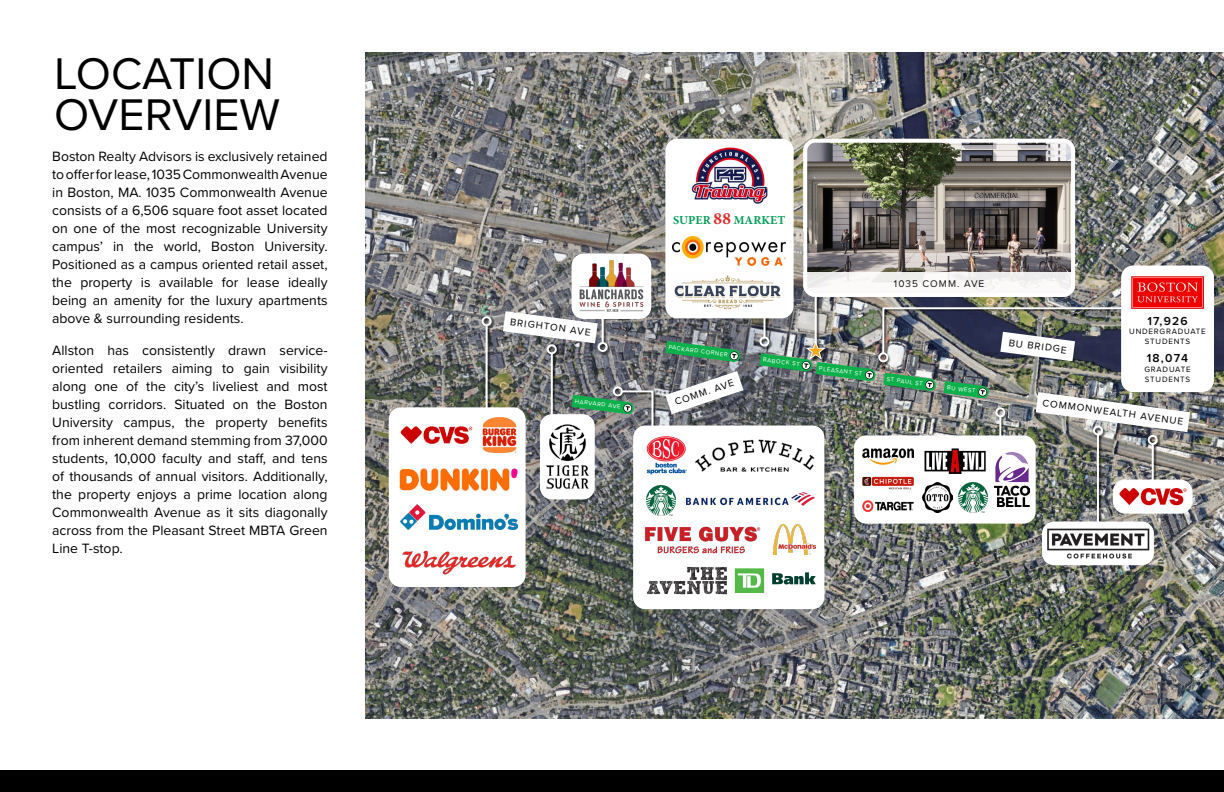
<style>
.page{position:relative;width:1224px;height:792px;background:#fff}
.page>*{position:absolute;margin:0;border:0;box-sizing:border-box;transform-origin:0 0}
.t1{font:46px/41px "Proxima Nova";color:#000}
.t2{font:14px/18px "Proxima Nova";color:#000;text-align:justify}
.t3{font:700 12.2px "Minion Pro";letter-spacing:.01em;color:#009d57}
.t4{font:600 12px "Proxima Nova";letter-spacing:.1em;color:#000}
.t5{font:10px "Proxima Nova";letter-spacing:.1em;color:#000}
.t6{font:8px/9.6px "Proxima Nova";letter-spacing:.1em;color:#000;text-align:center}
.t7{font:6px "Proxima Nova";color:#fff}
.s1{font-size:17.1px;color:#e12726}
</style>
<div class="page">
<img style="left:365px;top:52px;width:859px;height:666px">
<div style="left:0;top:770px;width:1224px;height:22px;background:#000"></div>
<div style="left:1148px;top:435px;width:13px;height:59px;background:#000;opacity:.75"></div>
<hr style="left:1152px;top:444px;width:2px;height:46px;background:#fff">
<div style="left:1148px;top:435px;width:10px;height:10px;border:2px solid #fff;border-radius:50%"></div>
<div style="left:995px;top:407px;width:14px;height:59px;background:#000;opacity:.75"></div>
<hr style="left:999px;top:416px;width:2px;height:46px;background:#fff">
<div style="left:613px;top:386px;width:44px;height:75px;background:#000;opacity:.75"></div>
<div style="left:613px;top:386px;width:10px;height:10px;border:2px solid #fff;border-radius:50%"></div>
<div style="left:598px;top:297px;width:13px;height:59px;background:#000;opacity:.75"></div>
<hr style="left:602px;top:297px;width:2px;height:46px;background:#fff">
<div style="left:598px;top:342px;width:10px;height:10px;border:2px solid #fff;border-radius:50%"></div>
<div style="left:547px;top:344px;width:13px;height:117px;background:#000;opacity:.75"></div>
<hr style="left:551px;top:353px;width:2px;height:104px;background:#fff">
<div style="left:547px;top:344px;width:10px;height:10px;border:2px solid #fff;border-radius:50%"></div>
<div style="left:481px;top:316px;width:14px;height:117px;background:#000;opacity:.75"></div>
<hr style="left:486px;top:325px;width:2px;height:104px;background:#fff">
<div style="left:482px;top:316px;width:10px;height:10px;border:2px solid #fff;border-radius:50%"></div>
<div style="left:815px;top:285px;width:5px;height:70px;background:#000;opacity:.75"></div>
<hr style="left:815px;top:286px;width:2px;height:65px;background:#fff">
<div style="left:1093px;top:425px;width:14px;height:108px;background:#000;opacity:.75"></div>
<hr style="left:1097px;top:435px;width:2px;height:95px;background:#fff">
<div style="left:1093px;top:426px;width:10px;height:10px;border:2px solid #fff;border-radius:50%"></div>
<img style="left:1113px;top:480px;width:79px;height:33px">
<div style="left:1113px;top:480px;width:80px;height:34px;border:1px solid #fff;border-radius:12px"></div>
<div style="left:1042px;top:521px;width:112px;height:44px;background:#fff;border-radius:12px"></div>
<img style="left:1042px;top:526px;width:112px;height:37px">
<svg style="left:665px;top:371px;width:78px;height:43px"></svg>
<svg style="left:503px;top:311px;width:95px;height:32px"></svg>
<svg style="left:572px;top:389px;width:82px;height:70px"></svg>
<svg style="left:665px;top:341px;width:76px;height:21px"></svg>
<div style="left:665px;top:139px;width:129px;height:179px;background:#fff;border-radius:12px"></div>
<div style="left:854px;top:435px;width:182px;height:89px;background:#fff;border-radius:12px"></div>
<img style="left:863px;top:448px;width:51px;height:17px">
<img style="left:994px;top:453px;width:35px;height:53px">
<img style="left:863px;top:476px;width:51px;height:14px">
<img style="left:863px;top:500px;width:51px;height:12px">
<img style="left:924px;top:448px;width:62px;height:26px">
<img style="left:923px;top:483px;width:30px;height:30px">
<img style="left:958px;top:483px;width:29px;height:30px">
<div style="left:1121px;top:266px;width:93px;height:126px;background:#fff;border-radius:12px"></div>
<img style="left:1131px;top:276px;width:73px;height:33px">
<img style="left:759px;top:306px;width:431px;height:126px">
<img style="left:803px;top:139px;width:272px;height:134px">
<div style="left:803px;top:273px;width:272px;height:24px;background:linear-gradient(to right,#f2f1f1,#f4f2f1)"></div>
<div style="left:803px;top:139px;width:272px;height:158px;border:4px solid #fff;border-radius:10px"></div>
<img style="left:691px;top:147px;width:77px;height:57px">
<img style="left:672px;top:237px;width:114px;height:29px">
<img style="left:674px;top:275px;width:112px;height:36px">
<div style="left:633px;top:426px;width:191px;height:183px;background:#fff;border-radius:12px"></div>
<img style="left:646px;top:486px;width:30px;height:29px">
<img style="left:646px;top:436px;width:41px;height:39px">
<img style="left:695px;top:439px;width:120px;height:32px">
<img style="left:687px;top:492px;width:128px;height:13px">
<img style="left:645px;top:526px;width:115px;height:28px">
<img style="left:774px;top:525px;width:42px;height:30px">
<img style="left:647px;top:567px;width:80px;height:28px">
<svg style="left:772px;top:572px;width:44px;height:13px"></svg>
<svg style="left:735px;top:568px;width:29px;height:25px"></svg>
<div style="left:572px;top:254px;width:79px;height:65px;background:#fff;border-radius:12px"></div>
<img style="left:579px;top:260px;width:65px;height:52px">
<div style="left:540px;top:414px;width:55px;height:85px;background:#fff;border-radius:12px"></div>
<img style="left:541px;top:418px;width:52px;height:78px">
<div style="left:389px;top:407px;width:137px;height:180px;background:#fff;border-radius:12px"></div>
<img style="left:400px;top:426px;width:73px;height:18px">
<img style="left:482px;top:417px;width:35px;height:37px">
<img style="left:399px;top:468px;width:119px;height:23px">
<img style="left:400px;top:504px;width:117px;height:26px">
<img style="left:402px;top:550px;width:114px;height:25px">
<h1 class="t1" style="left:54px;top:51px;width:228px">LOCATION<br>OVERVIEW</h1>
<p class="t2" style="left:52px;top:147px;width:277px">Boston Realty Advisors is exclusively retained to offer for lease, 1035 Commonwealth Avenue in Boston, MA. 1035 Commonwealth Avenue consists of a 6,506 square foot asset located on one of the most recognizable University campus’ in the world, Boston University.<br>Positioned as a campus oriented retail asset, the property is available for lease ideally being an amenity for the luxury apartments above &amp; surrounding residents.</p>
<p class="t2" style="left:52px;top:341px;width:277px">Allston has consistently drawn service&shy;oriented retailers aiming to gain visibility along one of the city’s liveliest and most bustling corridors. Situated on the Boston University campus, the property benefits from inherent demand stemming from 37,000 students, 10,000 faculty and staff, and tens of thousands of annual visitors. Additionally, the property enjoys a prime location along Commonwealth Avenue as it sits diagonally across from the Pleasant Street MBTA Green Line T-stop.</p>
<p class="t5" style="left:511px;top:314px;width:83px;rotate:8deg">BRIGHTON AVE</p>
<p class="t7" style="left:576px;top:396px;width:47px;rotate:8deg">HARVARD AVE</p>
<p class="t3" style="left:673px;top:212px;width:114px">SUPER <span class="s1">88</span> MARKET</p>
<p class="t7" style="left:670px;top:342px;width:61px;rotate:8deg">PACKARD CORNER</p>
<p class="t5" style="left:673px;top:395px;width:63px;rotate:-18deg">COMM. AVE</p>
<p class="t7" style="left:764px;top:355px;width:39px;rotate:8deg">BABOCK ST</p>
<p class="t7" style="left:820px;top:363px;width:45px;rotate:8deg">PLEASANT ST</p>
<p class="t5" style="left:894px;top:276px;width:92px">1035 COMM. AVE</p>
<p class="t7" style="left:887px;top:374px;width:38px;rotate:8deg">ST PAUL ST</p>
<p class="t7" style="left:948px;top:383px;width:30px;rotate:8deg">BU WEST</p>
<p class="t5" style="left:1010px;top:335px;width:60px;rotate:8deg">BU BRIDGE</p>
<p class="t4" style="left:1147px;top:312px;width:42px">17,926</p>
<p class="t6" style="left:1129px;top:326px;width:78px">UNDERGRADUATE<br>STUDENTS</p>
<p class="t4" style="left:1147px;top:349px;width:43px">18,074</p>
<p class="t6" style="left:1144px;top:364px;width:48px;text-align:left">GRADUATE<br>STUDENTS</p>
<p class="t5" style="left:1044px;top:395px;width:143px;rotate:8deg">COMMONWEALTH AVENUE</p>
</div>
